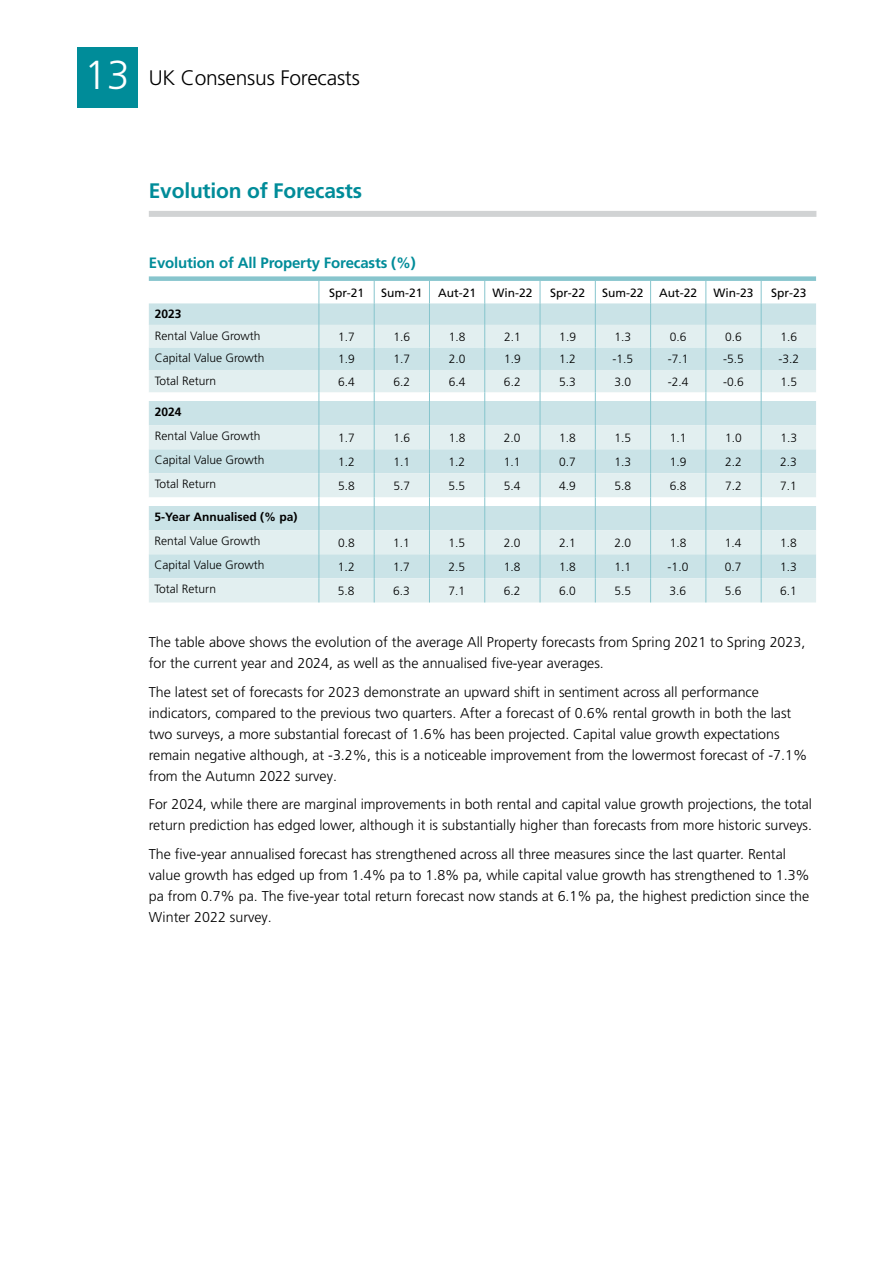
<style>
.page{position:relative;width:893px;height:1263px;background:#fff}
.page>*{position:absolute;margin:0;border:0;box-sizing:border-box;transform-origin:0 0}
.t1{font:300 21px "Frutiger LT Pro";letter-spacing:-.01em;color:#000}
.t2{font:700 21px "Frutiger LT Pro";letter-spacing:-.01em;color:#008c99}
.t3{font:700 15px "Frutiger LT Pro";letter-spacing:-.01em;color:#008c99}
.t4{font:300 14.25px/21px "Frutiger LT Pro";color:#000}
.t5{font:300 12px "Frutiger LT Pro";color:#000}
.t6{font:12px "Frutiger LT Pro";color:#000}
.t7{font:700 12px "Frutiger LT Pro";color:#000}
.s1{font-size:40.5px;color:#fff}
</style>
<div class="page">
<div style="left:77px;top:47px;width:60px;height:61px;background:#008c99"></div>
<div style="left:149px;top:211px;width:667px;height:6px;background:#d1d3d4"></div>
<svg style="left:149px;top:276px;width:667px;height:326px"></svg>
<h1 class="t1" style="left:84px;top:66px;width:277px"><span class="s1">13</span> UK Consensus Forecasts</h1>
<h1 class="t2" style="left:149px;top:178px;width:215px">Evolution of Forecasts</h1>
<p class="t3" style="left:149px;top:254px;width:269px">Evolution of All Property Forecasts (%)</p>
<p class="t6" style="left:329px;top:285px;width:37px">Spr-21</p>
<p class="t6" style="left:381px;top:285px;width:43px">Sum-21</p>
<p class="t6" style="left:438px;top:285px;width:40px">Aut-21</p>
<p class="t6" style="left:492px;top:285px;width:42px">Win-22</p>
<p class="t6" style="left:550px;top:285px;width:37px">Spr-22</p>
<p class="t6" style="left:602px;top:285px;width:43px">Sum-22</p>
<p class="t6" style="left:659px;top:285px;width:40px">Aut-22</p>
<p class="t6" style="left:713px;top:285px;width:42px">Win-23</p>
<p class="t6" style="left:771px;top:285px;width:37px">Spr-23</p>
<p class="t7" style="left:155px;top:307px;width:28px">2023</p>
<p class="t5" style="left:155px;top:329px;width:107px">Rental Value Growth</p>
<p class="t5" style="left:338px;top:329px;width:18px">1.7</p>
<p class="t5" style="left:393px;top:329px;width:18px">1.6</p>
<p class="t5" style="left:449px;top:329px;width:18px">1.8</p>
<p class="t5" style="left:504px;top:329px;width:18px">2.1</p>
<p class="t5" style="left:559px;top:329px;width:18px">1.9</p>
<p class="t5" style="left:615px;top:329px;width:18px">1.3</p>
<p class="t5" style="left:670px;top:329px;width:18px">0.6</p>
<p class="t5" style="left:725px;top:329px;width:18px">0.6</p>
<p class="t5" style="left:780px;top:329px;width:18px">1.6</p>
<p class="t5" style="left:155px;top:351px;width:111px">Capital Value Growth</p>
<p class="t5" style="left:338px;top:352px;width:18px">1.9</p>
<p class="t5" style="left:393px;top:352px;width:18px">1.7</p>
<p class="t5" style="left:449px;top:352px;width:18px">2.0</p>
<p class="t5" style="left:504px;top:352px;width:18px">1.9</p>
<p class="t5" style="left:559px;top:352px;width:18px">1.2</p>
<p class="t5" style="left:613px;top:352px;width:22px">-1.5</p>
<p class="t5" style="left:668px;top:352px;width:22px">-7.1</p>
<p class="t5" style="left:723px;top:352px;width:22px">-5.5</p>
<p class="t5" style="left:778px;top:352px;width:22px">-3.2</p>
<p class="t5" style="left:155px;top:374px;width:63px">Total Return</p>
<p class="t5" style="left:338px;top:375px;width:18px">6.4</p>
<p class="t5" style="left:393px;top:375px;width:18px">6.2</p>
<p class="t5" style="left:449px;top:375px;width:18px">6.4</p>
<p class="t5" style="left:504px;top:375px;width:18px">6.2</p>
<p class="t5" style="left:559px;top:375px;width:18px">5.3</p>
<p class="t5" style="left:614px;top:375px;width:18px">3.0</p>
<p class="t5" style="left:668px;top:375px;width:22px">-2.4</p>
<p class="t5" style="left:723px;top:375px;width:22px">-0.6</p>
<p class="t5" style="left:780px;top:375px;width:18px">1.5</p>
<p class="t7" style="left:155px;top:405px;width:28px">2024</p>
<p class="t5" style="left:155px;top:429px;width:107px">Rental Value Growth</p>
<p class="t5" style="left:338px;top:431px;width:18px">1.7</p>
<p class="t5" style="left:393px;top:431px;width:18px">1.6</p>
<p class="t5" style="left:449px;top:431px;width:18px">1.8</p>
<p class="t5" style="left:504px;top:431px;width:18px">2.0</p>
<p class="t5" style="left:559px;top:431px;width:18px">1.8</p>
<p class="t5" style="left:614px;top:431px;width:18px">1.5</p>
<p class="t5" style="left:670px;top:431px;width:18px">1.1</p>
<p class="t5" style="left:725px;top:431px;width:18px">1.0</p>
<p class="t5" style="left:780px;top:431px;width:18px">1.3</p>
<p class="t5" style="left:155px;top:453px;width:111px">Capital Value Growth</p>
<p class="t5" style="left:338px;top:455px;width:18px">1.2</p>
<p class="t5" style="left:393px;top:455px;width:18px">1.1</p>
<p class="t5" style="left:449px;top:455px;width:18px">1.2</p>
<p class="t5" style="left:504px;top:455px;width:18px">1.1</p>
<p class="t5" style="left:559px;top:455px;width:18px">0.7</p>
<p class="t5" style="left:614px;top:455px;width:18px">1.3</p>
<p class="t5" style="left:670px;top:455px;width:18px">1.9</p>
<p class="t5" style="left:725px;top:455px;width:18px">2.2</p>
<p class="t5" style="left:780px;top:455px;width:18px">2.3</p>
<p class="t5" style="left:155px;top:477px;width:63px">Total Return</p>
<p class="t5" style="left:338px;top:479px;width:18px">5.8</p>
<p class="t5" style="left:393px;top:479px;width:18px">5.7</p>
<p class="t5" style="left:449px;top:479px;width:18px">5.5</p>
<p class="t5" style="left:504px;top:479px;width:18px">5.4</p>
<p class="t5" style="left:559px;top:479px;width:18px">4.9</p>
<p class="t5" style="left:614px;top:479px;width:18px">5.8</p>
<p class="t5" style="left:670px;top:479px;width:18px">6.8</p>
<p class="t5" style="left:725px;top:479px;width:18px">7.2</p>
<p class="t5" style="left:780px;top:479px;width:18px">7.1</p>
<p class="t7" style="left:155px;top:510px;width:144px">5-Year Annualised (% pa)</p>
<p class="t5" style="left:155px;top:534px;width:107px">Rental Value Growth</p>
<p class="t5" style="left:338px;top:535px;width:18px">0.8</p>
<p class="t5" style="left:393px;top:535px;width:18px">1.1</p>
<p class="t5" style="left:449px;top:535px;width:18px">1.5</p>
<p class="t5" style="left:504px;top:535px;width:18px">2.0</p>
<p class="t5" style="left:559px;top:535px;width:18px">2.1</p>
<p class="t5" style="left:614px;top:535px;width:18px">2.0</p>
<p class="t5" style="left:670px;top:535px;width:18px">1.8</p>
<p class="t5" style="left:725px;top:535px;width:18px">1.4</p>
<p class="t5" style="left:780px;top:535px;width:18px">1.8</p>
<p class="t5" style="left:155px;top:558px;width:111px">Capital Value Growth</p>
<p class="t5" style="left:338px;top:560px;width:18px">1.2</p>
<p class="t5" style="left:393px;top:560px;width:18px">1.7</p>
<p class="t5" style="left:449px;top:560px;width:18px">2.5</p>
<p class="t5" style="left:504px;top:560px;width:18px">1.8</p>
<p class="t5" style="left:559px;top:560px;width:18px">1.8</p>
<p class="t5" style="left:614px;top:560px;width:18px">1.1</p>
<p class="t5" style="left:668px;top:560px;width:22px">-1.0</p>
<p class="t5" style="left:725px;top:560px;width:18px">0.7</p>
<p class="t5" style="left:780px;top:560px;width:18px">1.3</p>
<p class="t5" style="left:155px;top:582px;width:63px">Total Return</p>
<p class="t5" style="left:338px;top:584px;width:18px">5.8</p>
<p class="t5" style="left:393px;top:584px;width:18px">6.3</p>
<p class="t5" style="left:448px;top:584px;width:18px">7.1</p>
<p class="t5" style="left:504px;top:584px;width:18px">6.2</p>
<p class="t5" style="left:559px;top:584px;width:18px">6.0</p>
<p class="t5" style="left:614px;top:584px;width:18px">5.5</p>
<p class="t5" style="left:670px;top:584px;width:18px">3.6</p>
<p class="t5" style="left:725px;top:584px;width:18px">5.6</p>
<p class="t5" style="left:780px;top:584px;width:18px">6.1</p>
<p class="t4" style="left:149px;top:632px;width:658px">The table above shows the evolution of the average All Property forecasts from Spring 2021 to Spring 2023, for the current year and 2024, as well as the annualised five-year averages.</p>
<p class="t4" style="left:149px;top:681px;width:660px">The latest set of forecasts for 2023 demonstrate an upward shift in sentiment across all performance indicators, compared to the previous two quarters. After a forecast of 0.6% rental growth in both the last two surveys, a more substantial forecast of 1.6% has been projected. Capital value growth expectations remain negative although, at -3.2%, this is a noticeable improvement from the lowermost forecast of -7.1% from the Autumn 2022 survey.</p>
<p class="t4" style="left:149px;top:794px;width:665px">For 2024, while there are marginal improvements in both rental and capital value growth projections, the total return prediction has edged lower, although it is substantially higher than forecasts from more historic surveys.</p>
<p class="t4" style="left:149px;top:844px;width:663px">The five-year annualised forecast has strengthened across all three measures since the last quarter. Rental value growth has edged up from 1.4% pa to 1.8% pa, while capital value growth has strengthened to 1.3% pa from 0.7% pa. The five-year total return forecast now stands at 6.1% pa, the highest prediction since the Winter 2022 survey.</p>
</div>
